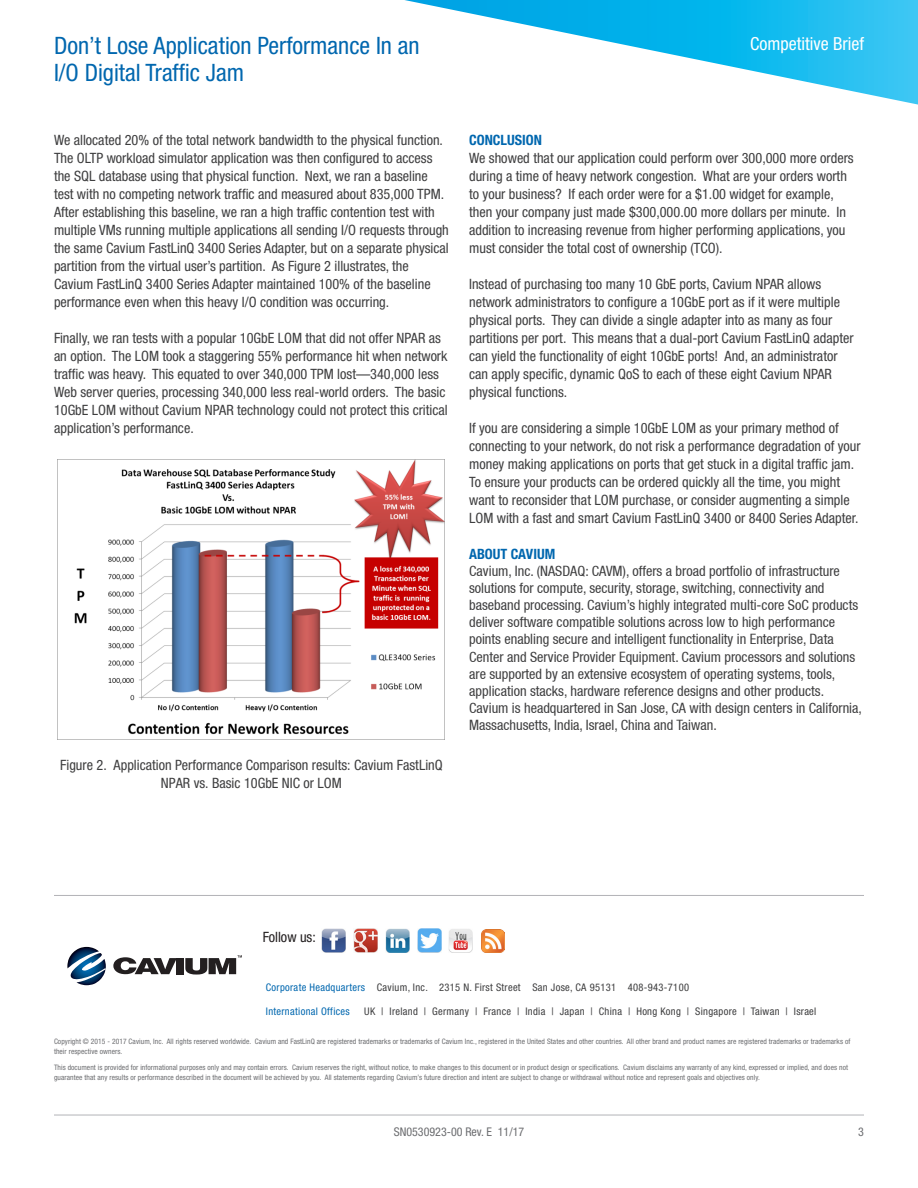
<style>
.page{position:relative;width:918px;height:1188px;background:#fff}
.page>*{position:absolute;margin:0;border:0;box-sizing:border-box;transform-origin:0 0}
.t1{font:condensed 24px/27px "Helvetica Neue LT Std";color:#0067af}
.t2{font:condensed 18px "Helvetica Neue LT Std";color:#fff}
.B1_Body1{font:condensed 14.25px/18px "Helvetica Neue LT Std";color:#3e3e3f}
.B1H_Body1withHeader{font:condensed 14.25px/17.1px "Helvetica Neue LT";color:#3e3e3f}
.B1H_Body1withHeader-2{font:condensed 14.25px/18px "Helvetica Neue LT Std";color:#3e3e3f}
.FC_FigureCaption{font:condensed 14.25px/18px "Helvetica Neue LT Std";color:#3e3e3f;text-align:center}
.t3{font:condensed 14.25px "Helvetica Neue LT Std";color:#231f20}
.RN_RevNumber{font:condensed 12px "Helvetica Neue LT Std";color:#6c6d70}
.t4{font:condensed 10.5px "Helvetica Neue LT Std";letter-spacing:.03em;color:#3e3e3f}
.t5{font:condensed 10.5px "Helvetica Neue LT Std";letter-spacing:.03em;color:#0067af}
.zC_Copyright{font:condensed 7.5px/9.8px "Helvetica Neue LT Std";letter-spacing:.01em;color:#6c6d70}
.s1{font-weight:700;color:#0067af}
.s2{font-family:"Helvetica Neue LT Std";font-weight:700;color:#0067af}
.s3{color:#0067af}
</style>
<div class="page">
<svg style="left:405px;top:0;width:513px;height:105px"></svg>
<hr style="left:54px;top:895px;width:810px;height:1px;background:#b2b3b7">
<svg style="left:67px;top:947px;width:39px;height:38px"></svg>
<svg style="left:113px;top:957px;width:64px;height:17px"></svg>
<div style="left:177px;top:958px;width:7px;height:16px;background:#231f20"></div>
<svg style="left:185px;top:955px;width:57px;height:20px"></svg>
<hr style="left:54px;top:1115px;width:810px;height:1px;background:#b2b3b7">
<img style="left:321px;top:928px;width:24px;height:24px">
<img style="left:353px;top:928px;width:24px;height:24px">
<img style="left:385px;top:928px;width:24px;height:24px">
<img style="left:417px;top:928px;width:24px;height:24px">
<img style="left:449px;top:929px;width:24px;height:23px">
<img style="left:482px;top:930px;width:23px;height:22px">
<img style="left:57px;top:459px;width:387px;height:281px">
<h1 class="t1" style="left:54px;top:32px;width:367px">Don’t Lose Application Performance In an<br>I/O Digital Traffic Jam</h1>
<p class="t2" style="left:750px;top:33px;width:115px">Competitive Brief</p>
<p class="B1_Body1" style="left:54px;top:131px;width:396px">We allocated 20% of the total network bandwidth to the physical function.<br>The OLTP workload simulator application was then configured to access the SQL database using that physical function. Next, we ran a baseline test with no competing network traffic and measured about 835,000 TPM.<br>After establishing this baseline, we ran a high traffic contention test with multiple VMs running multiple applications all sending I/O requests through the same Cavium FastLinQ 3400 Series Adapter, but on a separate physical partition from the virtual user’s partition. As Figure 2 illustrates, the Cavium FastLinQ 3400 Series Adapter maintained 100% of the baseline performance even when this heavy I/O condition was occurring.</p>
<p class="B1_Body1" style="left:54px;top:329px;width:395px">Finally, we ran tests with a popular 10GbE LOM that did not offer NPAR as an option. The LOM took a staggering 55% performance hit when network traffic was heavy. This equated to over 340,000 TPM lost—340,000 less Web server queries, processing 340,000 less real-world orders. The basic 10GbE LOM without Cavium NPAR technology could not protect this critical application’s performance.</p>
<p class="FC_FigureCaption" style="left:60px;top:756px;width:384px">Figure 2. Application Performance Comparison results: Cavium FastLinQ<br>NPAR vs. Basic 10GbE NIC or LOM</p>
<p class="B1H_Body1withHeader-2" style="left:469px;top:131px;width:386px"><span class="s1">CONCLUSION<br></span>We showed that our application could perform over 300,000 more orders during a time of heavy network congestion. What are your orders worth to your business? If each order were for a $1.00 widget for example, then your company just made $300,000.00 more dollars per minute. In addition to increasing revenue from higher performing applications, you must consider the total cost of ownership (TCO).</p>
<p class="B1_Body1" style="left:469px;top:275px;width:386px">Instead of purchasing too many 10 GbE ports, Cavium NPAR allows network administrators to configure a 10GbE port as if it were multiple physical ports. They can divide a single adapter into as many as four partitions per port. This means that a dual-port Cavium FastLinQ adapter can yield the functionality of eight 10GbE ports! And, an administrator can apply specific, dynamic QoS to each of these eight Cavium NPAR physical functions.</p>
<p class="B1_Body1" style="left:469px;top:419px;width:393px">If you are considering a simple 10GbE LOM as your primary method of connecting to your network, do not risk a performance degradation of your money making applications on ports that get stuck in a digital traffic jam.<br>To ensure your products can be ordered quickly all the time, you might want to reconsider that LOM purchase, or consider augmenting a simple LOM with a fast and smart Cavium FastLinQ 3400 or 8400 Series Adapter.</p>
<p class="B1H_Body1withHeader" style="left:469px;top:545px;width:394px"><span class="s2">ABOUT CAVIUM<br></span>Cavium, Inc. (NASDAQ: CAVM), offers a broad portfolio of infrastructure solutions for compute, security, storage, switching, connectivity and baseband processing. Cavium’s highly integrated multi-core SoC products deliver software compatible solutions across low to high performance points enabling secure and intelligent functionality in Enterprise, Data Center and Service Provider Equipment. Cavium processors and solutions are supported by an extensive ecosystem of operating systems, tools, application stacks, hardware reference designs and other products.<br>Cavium is headquartered in San Jose, CA with design centers in California, Massachusetts, India, Israel, China and Taiwan.</p>
<p class="t3" style="left:263px;top:928px;width:55px">Follow us:</p>
<p class="t4" style="left:266px;top:981px;width:425px"><span class="s3">Corporate Headquarters</span> Cavium, Inc. 2315 N. First Street San Jose, CA 95131 408-943-7100</p>
<p class="t5" style="left:266px;top:1005px;width:85px">International Offices</p>
<p class="t4" style="left:364px;top:1005px;width:454px">UK | Ireland | Germany | France | India | Japan | China | Hong Kong | Singapore | Taiwan | Israel</p>
<p class="zC_Copyright" style="left:54px;top:1036px;width:798px">Copyright © 2015 - 2017 Cavium, Inc. All rights reserved worldwide. Cavium and FastLinQ are registered trademarks or trademarks of Cavium Inc., registered in the United States and other countries. All other brand and product names are registered trademarks or trademarks of their respective owners.</p>
<p class="zC_Copyright" style="left:54px;top:1063px;width:796px">This document is provided for informational purposes only and may contain errors. Cavium reserves the right, without notice, to make changes to this document or in product design or specifications. Cavium disclaims any warranty of any kind, expressed or implied, and does not guarantee that any results or performance described in the document will be achieved by you. All statements regarding Cavium’s future direction and intent are subject to change or withdrawal without notice and represent goals and objectives only.</p>
<p class="RN_RevNumber" style="left:394px;top:1125px;width:132px">SN0530923-00 Rev. E 11/17</p>
<p class="RN_RevNumber" style="left:858px;top:1125px;width:7px">3</p>
</div>
